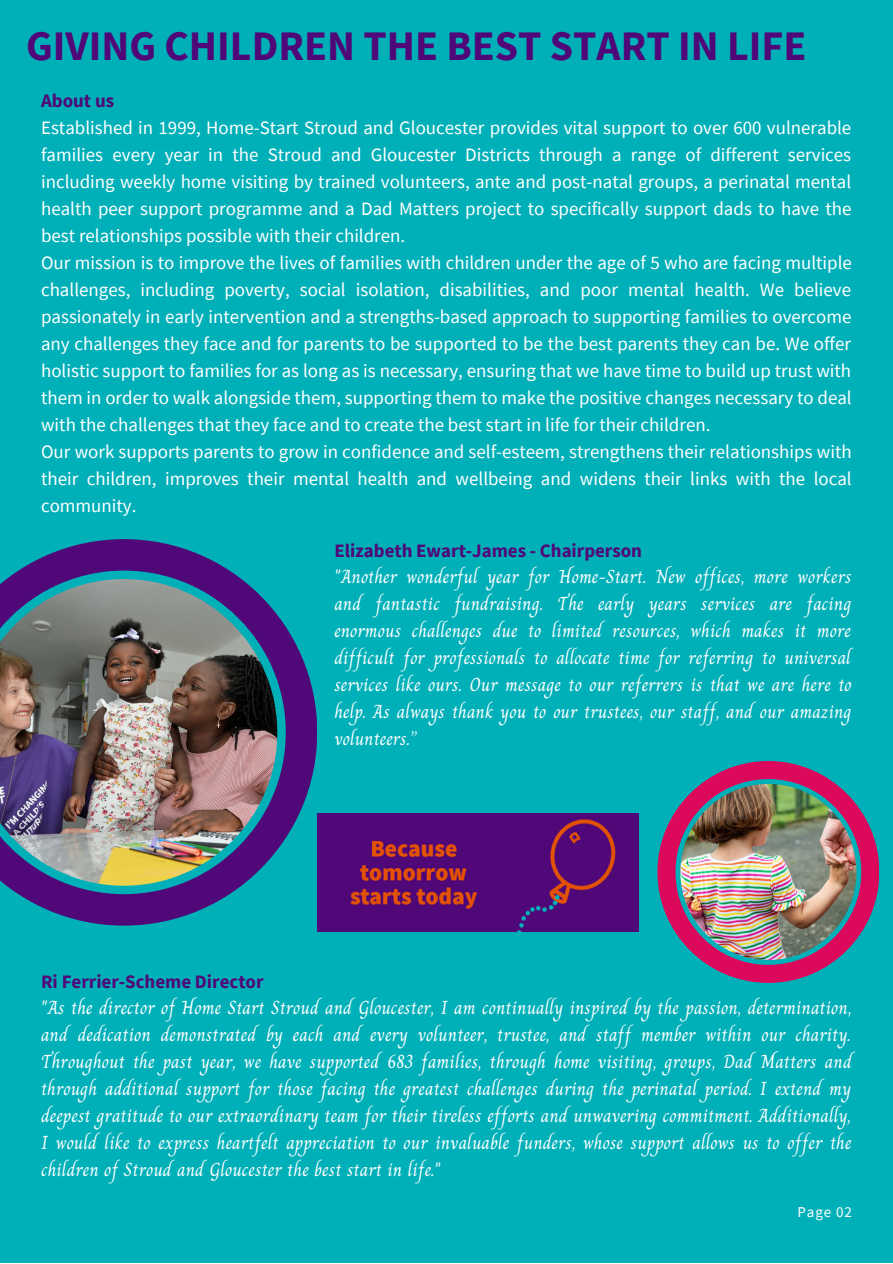
<style>
.page{position:relative;width:893px;height:1264px;background:#fff}
.page>*{position:absolute;margin:0;border:0;box-sizing:border-box;transform-origin:0 0}
.t1{font:700 42px "Source Sans Pro";color:#500778}
.t2{font:18.9px/27px "Source Sans Pro";color:#fff;text-align:justify}
.t3{font:18.9px/27px "Charm";color:#fff;text-align:justify}
.t4{font:700 18.9px "Source Sans Pro";color:#500778}
.t5{font:15px "Source Sans Pro";letter-spacing:.06em;color:#fff}
</style>
<div class="page">
<div style="left:0;top:0;width:892px;height:1262px;background:#00b0b9"></div>
<img style="left:0;top:539px;width:317px;height:386px">
<img style="left:657px;top:761px;width:222px;height:221px">
<img style="left:317px;top:813px;width:322px;height:118px">
<p class="t1" style="left:26px;top:19px;width:781px">GIVING CHILDREN THE BEST START IN LIFE</p>
<p class="t4" style="left:41px;top:88px;width:75px">About us</p>
<p class="t2" style="left:41px;top:114px;width:811px">Established in 1999, Home-Start Stroud and Gloucester provides vital support to over 600 vulnerable families every year in the Stroud and Gloucester Districts through a range of different services including weekly home visiting by trained volunteers, ante and post-natal groups, a perinatal mental health peer support programme and a Dad Matters project to specifically support dads to have the best relationships possible with their children.</p>
<p class="t2" style="left:41px;top:249px;width:812px">Our mission is to improve the lives of families with children under the age of 5 who are facing multiple challenges, including poverty, social isolation, disabilities, and poor mental health. We believe passionately in early intervention and a strengths-based approach to supporting families to overcome any challenges they face and for parents to be supported to be the best parents they can be. We offer holistic support to families for as long as is necessary, ensuring that we have time to build up trust with them in order to walk alongside them, supporting them to make the positive changes necessary to deal with the challenges that they face and to create the best start in life for their children.</p>
<p class="t2" style="left:41px;top:438px;width:812px">Our work supports parents to grow in confidence and self-esteem, strengthens their relationships with their children, improves their mental health and wellbeing and widens their links with the local community.</p>
<p class="t4" style="left:334px;top:538px;width:309px">Elizabeth Ewart-James - Chairperson</p>
<p class="t3" style="left:334px;top:563px;width:519px">"Another wonderful year for Home-Start. New offices, more workers and fantastic fundraising. The early years services are facing enormous challenges due to limited resources, which makes it more difficult for professionals to allocate time for referring to universal services like ours. Our message to our referrers is that we are here to help. As always thank you to our trustees, our staff, and our amazing volunteers.”</p>
<p class="t4" style="left:41px;top:969px;width:224px">Ri Ferrier-Scheme Director</p>
<p class="t3" style="left:41px;top:994px;width:812px">"As the director of Home Start Stroud and Gloucester, I am continually inspired by the passion, determination, and dedication demonstrated by each and every volunteer, trustee, and staff member within our charity.<br>Throughout the past year, we have supported 683 families, through home visiting, groups, Dad Matters and through additional support for those facing the greatest challenges during the perinatal period. I extend my deepest gratitude to our extraordinary team for their tireless efforts and unwavering commitment. Additionally, I would like to express heartfelt appreciation to our invaluable funders, whose support allows us to offer the children of Stroud and Gloucester the best start in life."</p>
<p class="t5" style="left:797px;top:1201px;width:56px">Page 02</p>
</div>
